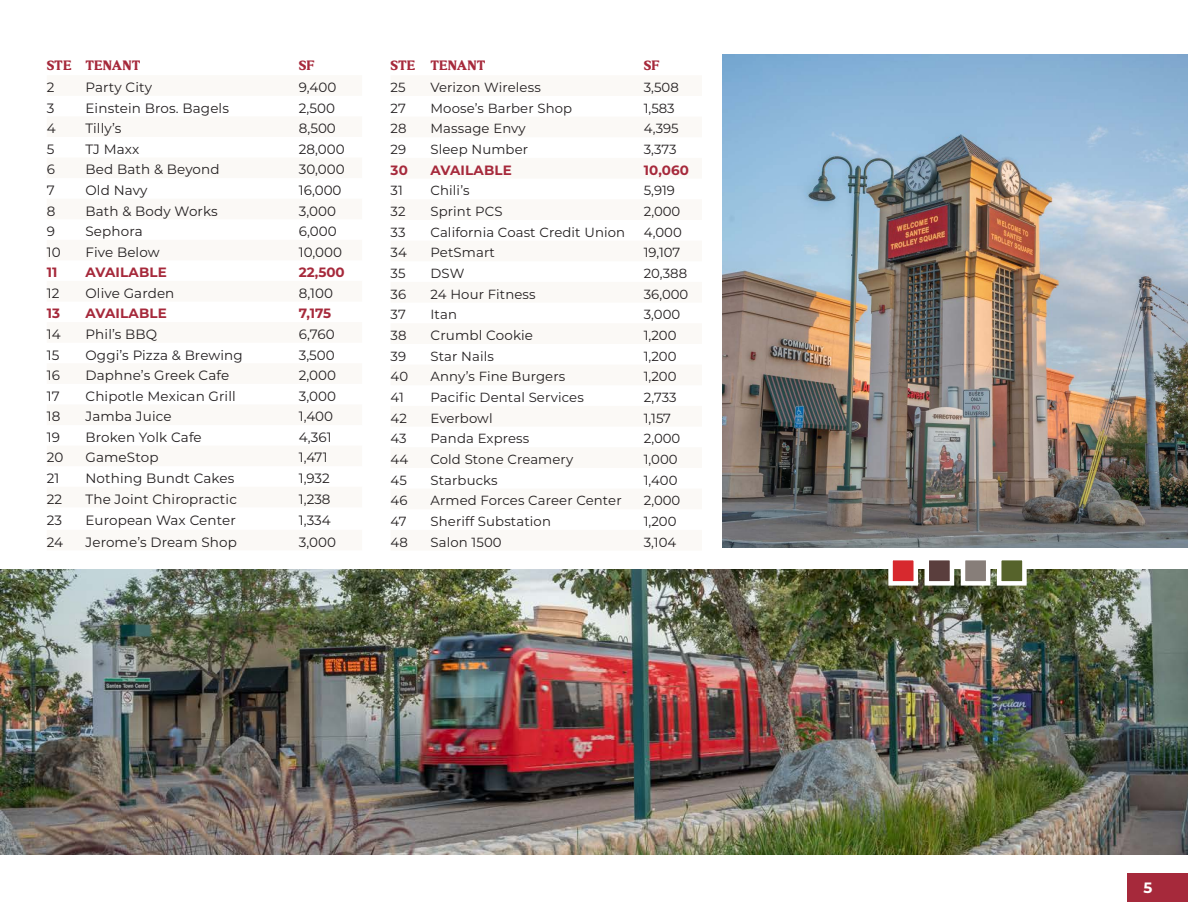
<style>
.page{position:relative;width:1188px;height:918px;background:#fff}
.page>*{position:absolute;margin:0;border:0;box-sizing:border-box;transform-origin:0 0}
.t1{font:700 15px "Montserrat";color:#fff}
.t2{font:13.5px "Montserrat";letter-spacing:.01em;color:#231f20}
.t3{font:700 13.5px "Montserrat";letter-spacing:.01em;color:#a6293b}
.t4{font:13.2px "Montserrat";letter-spacing:.01em;color:#231f20}
.t5{font:13.2px "Ranille";letter-spacing:.01em;color:#a6293b}
</style>
<div class="page">
<img style="left:0;top:570px;width:1188px;height:285px">
<img style="left:723px;top:55px;width:465px;height:492px">
<div style="left:997px;top:556px;width:30px;height:30px;background:#56632b;border:4px solid #fff"></div>
<div style="left:961px;top:556px;width:29px;height:30px;background:#877e79;border:4px solid #fff"></div>
<div style="left:925px;top:556px;width:29px;height:30px;background:#5a3e3d;border:4px solid #fff"></div>
<div style="left:888px;top:556px;width:30px;height:30px;background:#d7292e;border:4px solid #fff"></div>
<div style="left:1127px;top:873px;width:61px;height:29px;background:#a6293b"></div>
<p class="t5" style="left:47px;top:56px;width:26px">STE</p>
<p class="t5" style="left:86px;top:56px;width:56px">TENANT</p>
<p class="t5" style="left:299px;top:56px;width:18px">SF</p>
<p class="t2" style="left:47px;top:78px;width:9px">2</p>
<p class="t2" style="left:86px;top:78px;width:68px">Party City</p>
<p class="t2" style="left:299px;top:78px;width:39px">9,400</p>
<p class="t2" style="left:47px;top:99px;width:9px">3</p>
<p class="t2" style="left:86px;top:99px;width:145px">Einstein Bros. Bagels</p>
<p class="t2" style="left:299px;top:99px;width:38px">2,500</p>
<p class="t2" style="left:47px;top:119px;width:10px">4</p>
<p class="t2" style="left:86px;top:119px;width:38px">Tilly’s</p>
<p class="t2" style="left:299px;top:119px;width:39px">8,500</p>
<p class="t2" style="left:47px;top:140px;width:9px">5</p>
<p class="t2" style="left:86px;top:140px;width:55px">TJ Maxx</p>
<p class="t2" style="left:299px;top:140px;width:47px">28,000</p>
<p class="t2" style="left:47px;top:160px;width:10px">6</p>
<p class="t2" style="left:86px;top:160px;width:136px">Bed Bath &amp; Beyond</p>
<p class="t2" style="left:299px;top:160px;width:47px">30,000</p>
<p class="t2" style="left:47px;top:181px;width:9px">7</p>
<p class="t2" style="left:86px;top:181px;width:63px">Old Navy</p>
<p class="t2" style="left:299px;top:181px;width:44px">16,000</p>
<p class="t2" style="left:47px;top:201px;width:10px">8</p>
<p class="t2" style="left:86px;top:201px;width:134px">Bath &amp; Body Works</p>
<p class="t2" style="left:299px;top:201px;width:39px">3,000</p>
<p class="t2" style="left:47px;top:222px;width:10px">9</p>
<p class="t2" style="left:86px;top:222px;width:59px">Sephora</p>
<p class="t2" style="left:299px;top:222px;width:39px">6,000</p>
<p class="t2" style="left:47px;top:243px;width:15px">10</p>
<p class="t2" style="left:86px;top:243px;width:76px">Five Below</p>
<p class="t2" style="left:299px;top:243px;width:45px">10,000</p>
<p class="t3" style="left:47px;top:263px;width:12px">11</p>
<p class="t3" style="left:86px;top:263px;width:83px">AVAILABLE</p>
<p class="t3" style="left:299px;top:263px;width:47px">22,500</p>
<p class="t2" style="left:47px;top:284px;width:14px">12</p>
<p class="t2" style="left:86px;top:284px;width:90px">Olive Garden</p>
<p class="t2" style="left:299px;top:284px;width:36px">8,100</p>
<p class="t3" style="left:47px;top:304px;width:15px">13</p>
<p class="t3" style="left:86px;top:304px;width:83px">AVAILABLE</p>
<p class="t3" style="left:299px;top:304px;width:34px">7,175</p>
<p class="t2" style="left:47px;top:325px;width:15px">14</p>
<p class="t2" style="left:86px;top:325px;width:73px">Phil’s BBQ</p>
<p class="t2" style="left:299px;top:325px;width:37px">6,760</p>
<p class="t2" style="left:47px;top:345px;width:14px">15</p>
<p class="t2" style="left:86px;top:345px;width:159px">Oggi’s Pizza &amp; Brewing</p>
<p class="t2" style="left:299px;top:345px;width:37px">3,500</p>
<p class="t2" style="left:47px;top:366px;width:15px">16</p>
<p class="t2" style="left:86px;top:366px;width:145px">Daphne’s Greek Cafe</p>
<p class="t2" style="left:299px;top:366px;width:39px">2,000</p>
<p class="t2" style="left:47px;top:387px;width:14px">17</p>
<p class="t2" style="left:86px;top:387px;width:152px">Chipotle Mexican Grill</p>
<p class="t2" style="left:299px;top:387px;width:39px">3,000</p>
<p class="t2" style="left:47px;top:407px;width:15px">18</p>
<p class="t2" style="left:86px;top:407px;width:88px">Jamba Juice</p>
<p class="t2" style="left:299px;top:407px;width:36px">1,400</p>
<p class="t2" style="left:47px;top:428px;width:15px">19</p>
<p class="t2" style="left:86px;top:428px;width:118px">Broken Yolk Cafe</p>
<p class="t2" style="left:299px;top:428px;width:34px">4,361</p>
<p class="t2" style="left:47px;top:448px;width:18px">20</p>
<p class="t2" style="left:86px;top:448px;width:74px">GameStop</p>
<p class="t2" style="left:299px;top:448px;width:30px">1,471</p>
<p class="t2" style="left:47px;top:469px;width:14px">21</p>
<p class="t2" style="left:86px;top:469px;width:150px">Nothing Bundt Cakes</p>
<p class="t2" style="left:299px;top:469px;width:33px">1,932</p>
<p class="t2" style="left:47px;top:490px;width:17px">22</p>
<p class="t2" style="left:86px;top:490px;width:153px">The Joint Chiropractic</p>
<p class="t2" style="left:299px;top:490px;width:33px">1,238</p>
<p class="t2" style="left:47px;top:511px;width:17px">23</p>
<p class="t2" style="left:86px;top:511px;width:152px">European Wax Center</p>
<p class="t2" style="left:299px;top:511px;width:33px">1,334</p>
<p class="t2" style="left:47px;top:533px;width:18px">24</p>
<p class="t2" style="left:86px;top:533px;width:153px">Jerome’s Dream Shop</p>
<p class="t2" style="left:299px;top:533px;width:39px">3,000</p>
<p class="t5" style="left:391px;top:56px;width:26px">STE</p>
<p class="t5" style="left:430px;top:56px;width:56px">TENANT</p>
<p class="t5" style="left:644px;top:56px;width:18px">SF</p>
<p class="t4" style="left:391px;top:78px;width:17px">25</p>
<p class="t4" style="left:430px;top:78px;width:112px">Verizon Wireless</p>
<p class="t4" style="left:644px;top:78px;width:36px">3,508</p>
<p class="t4" style="left:391px;top:99px;width:17px">27</p>
<p class="t4" style="left:430px;top:99px;width:143px">Moose’s Barber Shop</p>
<p class="t4" style="left:644px;top:99px;width:33px">1,583</p>
<p class="t4" style="left:391px;top:120px;width:18px">28</p>
<p class="t4" style="left:430px;top:120px;width:97px">Massage Envy</p>
<p class="t4" style="left:644px;top:120px;width:36px">4,395</p>
<p class="t4" style="left:391px;top:140px;width:17px">29</p>
<p class="t4" style="left:430px;top:140px;width:99px">Sleep Number</p>
<p class="t4" style="left:644px;top:140px;width:34px">3,373</p>
<p class="t3" style="left:391px;top:160px;width:19px">30</p>
<p class="t3" style="left:430px;top:160px;width:83px">AVAILABLE</p>
<p class="t3" style="left:644px;top:160px;width:47px">10,060</p>
<p class="t4" style="left:391px;top:182px;width:14px">31</p>
<p class="t4" style="left:430px;top:182px;width:41px">Chili’s</p>
<p class="t4" style="left:644px;top:182px;width:33px">5,919</p>
<p class="t4" style="left:391px;top:202px;width:17px">32</p>
<p class="t4" style="left:430px;top:202px;width:74px">Sprint PCS</p>
<p class="t4" style="left:644px;top:202px;width:38px">2,000</p>
<p class="t4" style="left:391px;top:223px;width:17px">33</p>
<p class="t4" style="left:430px;top:223px;width:196px">California Coast Credit Union</p>
<p class="t4" style="left:644px;top:223px;width:39px">4,000</p>
<p class="t4" style="left:391px;top:244px;width:18px">34</p>
<p class="t4" style="left:430px;top:244px;width:66px">PetSmart</p>
<p class="t4" style="left:644px;top:244px;width:38px">19,107</p>
<p class="t4" style="left:391px;top:264px;width:16px">35</p>
<p class="t4" style="left:430px;top:264px;width:36px">DSW</p>
<p class="t4" style="left:644px;top:264px;width:45px">20,388</p>
<p class="t4" style="left:391px;top:285px;width:17px">36</p>
<p class="t4" style="left:430px;top:285px;width:107px">24 Hour Fitness</p>
<p class="t4" style="left:644px;top:285px;width:46px">36,000</p>
<p class="t4" style="left:391px;top:306px;width:17px">37</p>
<p class="t4" style="left:430px;top:306px;width:28px">Itan</p>
<p class="t4" style="left:644px;top:306px;width:38px">3,000</p>
<p class="t4" style="left:391px;top:326px;width:18px">38</p>
<p class="t2" style="left:430px;top:326px;width:104px">Crumbl Cookie</p>
<p class="t4" style="left:644px;top:326px;width:34px">1,200</p>
<p class="t4" style="left:391px;top:347px;width:17px">39</p>
<p class="t4" style="left:430px;top:347px;width:65px">Star Nails</p>
<p class="t4" style="left:644px;top:347px;width:34px">1,200</p>
<p class="t4" style="left:391px;top:368px;width:19px">40</p>
<p class="t4" style="left:430px;top:368px;width:136px">Anny’s Fine Burgers</p>
<p class="t4" style="left:644px;top:368px;width:34px">1,200</p>
<p class="t4" style="left:391px;top:388px;width:15px">41</p>
<p class="t4" style="left:430px;top:388px;width:155px">Pacific Dental Services</p>
<p class="t4" style="left:644px;top:388px;width:34px">2,733</p>
<p class="t4" style="left:391px;top:409px;width:18px">42</p>
<p class="t4" style="left:430px;top:409px;width:64px">Everbowl</p>
<p class="t4" style="left:644px;top:409px;width:29px">1,157</p>
<p class="t4" style="left:391px;top:430px;width:18px">43</p>
<p class="t4" style="left:430px;top:430px;width:100px">Panda Express</p>
<p class="t4" style="left:644px;top:430px;width:38px">2,000</p>
<p class="t4" style="left:391px;top:450px;width:19px">44</p>
<p class="t4" style="left:430px;top:450px;width:144px">Cold Stone Creamery</p>
<p class="t4" style="left:644px;top:450px;width:35px">1,000</p>
<p class="t4" style="left:391px;top:471px;width:18px">45</p>
<p class="t4" style="left:430px;top:471px;width:69px">Starbucks</p>
<p class="t4" style="left:644px;top:471px;width:35px">1,400</p>
<p class="t4" style="left:391px;top:492px;width:18px">46</p>
<p class="t4" style="left:430px;top:492px;width:193px">Armed Forces Career Center</p>
<p class="t4" style="left:644px;top:492px;width:38px">2,000</p>
<p class="t4" style="left:391px;top:512px;width:18px">47</p>
<p class="t4" style="left:430px;top:512px;width:122px">Sheriff Substation</p>
<p class="t4" style="left:644px;top:512px;width:34px">1,200</p>
<p class="t4" style="left:391px;top:533px;width:19px">48</p>
<p class="t4" style="left:430px;top:533px;width:73px">Salon 1500</p>
<p class="t4" style="left:644px;top:533px;width:34px">3,104</p>
<p class="t1" style="left:1143px;top:877px;width:10px">5</p>
</div>
